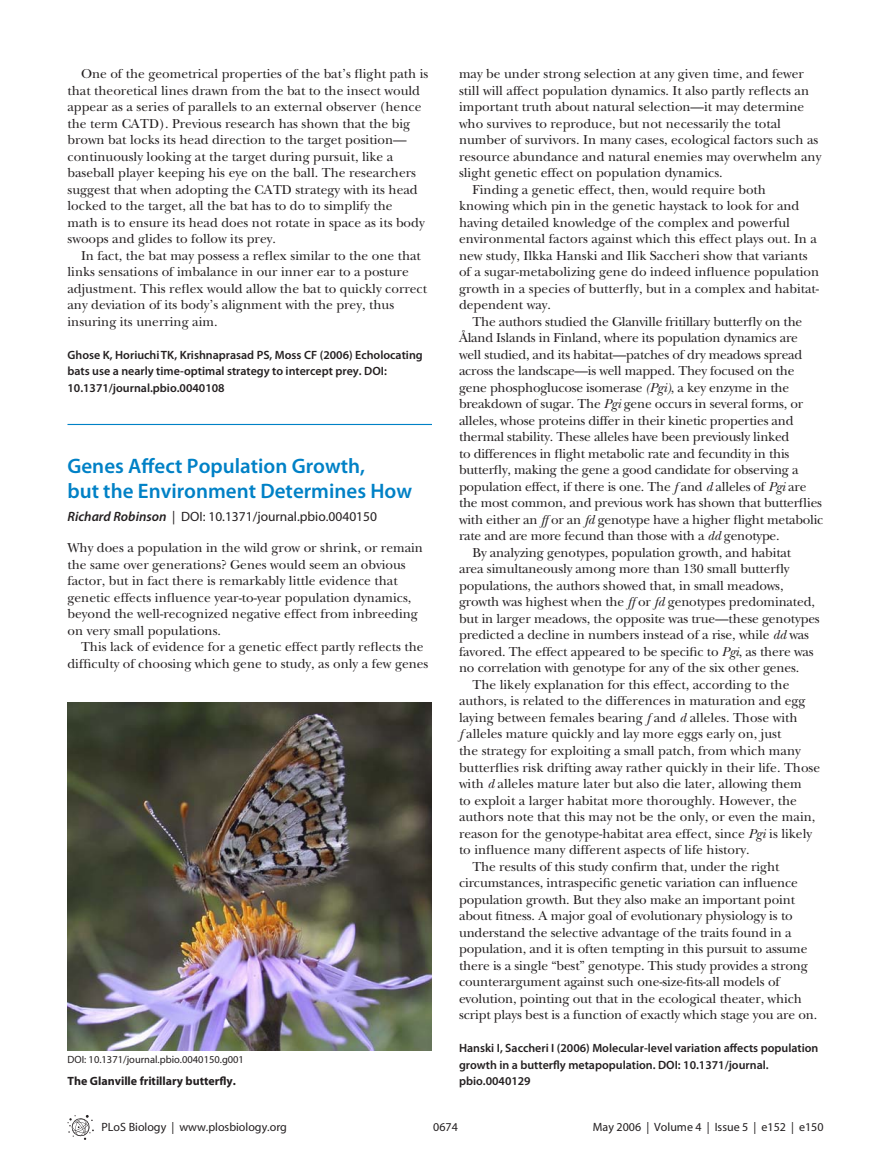
<style>
.page{position:relative;width:891px;height:1175px;background:#fff}
.page>*{position:absolute;margin:0;border:0;box-sizing:border-box;transform-origin:0 0}
.t1{font:600 21px/25.2px "P Lo S Sans";color:#0081c6}
.t2{font:500 13.5px/16.5px "PLB Iserif";color:#231f20}
.t3{font:13.5px "P Lo S Sans";color:#231f20}
.t4{font:600 12px/16.5px "P Lo S Sans";color:#231f20}
.t5{font:12px "P Lo S Sans";color:#231f20}
.t6{font:700 12px "P Lo S Sans";color:#231f20}
.t7{font:10.5px "P Lo S Sans";color:#231f20}
.s1{font-style:italic}
.s2{font-weight:600;font-style:italic}
</style>
<div class="page">
<svg style="left:68px;top:1115px;width:26px;height:24px"></svg>
<img style="left:68px;top:702px;width:364px;height:348px">
<hr style="left:68px;top:424px;width:364px;height:1px;background:#0081c6">
<p class="t2" style="left:68px;top:67px;width:362px;text-indent:14px">One of the geometrical properties of the bat’s flight path is that theoretical lines drawn from the bat to the insect would appear as a series of parallels to an external observer (hence the term CATD). Previous research has shown that the big brown bat locks its head direction to the target position— continuously looking at the target during pursuit, like a baseball player keeping his eye on the ball. The researchers suggest that when adopting the CATD strategy with its head locked to the target, all the bat has to do to simplify the<br>math is to ensure its head does not rotate in space as its body swoops and glides to follow its prey.</p>
<p class="t2" style="left:68px;top:248px;width:361px;text-indent:14px">In fact, the bat may possess a reflex similar to the one that links sensations of imbalance in our inner ear to a posture adjustment. This reflex would allow the bat to quickly correct any deviation of its body’s alignment with the prey, thus insuring its unerring aim.</p>
<p class="t4" style="left:68px;top:348px;width:357px">Ghose K, Horiuchi TK, Krishnaprasad PS, Moss CF (2006) Echolocating bats use a nearly time-optimal strategy to intercept prey. DOI:<br>10.1371/journal.pbio.0040108</p>
<p class="t2" style="left:459px;top:67px;width:347px">may be under strong selection at any given time, and fewer</p>
<p class="t2" style="left:459px;top:83px;width:352px">still will affect population dynamics. It also partly reflects an</p>
<p class="t2" style="left:459px;top:99px;width:347px">important truth about natural selection—it may determine</p>
<p class="t2" style="left:459px;top:116px;width:324px">who survives to reproduce, but not necessarily the total</p>
<p class="t2" style="left:459px;top:132px;width:361px">number of survivors. In many cases, ecological factors such as</p>
<p class="t2" style="left:459px;top:149px;width:364px">resource abundance and natural enemies may overwhelm any</p>
<p class="t2" style="left:459px;top:165px;width:265px">slight genetic effect on population dynamics.</p>
<p class="t2" style="left:472px;top:182px;width:295px">Finding a genetic effect, then, would require both</p>
<p class="t2" style="left:459px;top:198px;width:342px">knowing which pin in the genetic haystack to look for and</p>
<p class="t2" style="left:459px;top:215px;width:333px">having detailed knowledge of the complex and powerful</p>
<p class="t2" style="left:459px;top:231px;width:360px">environmental factors against which this effect plays out. In a</p>
<p class="t2" style="left:459px;top:248px;width:350px">new study, Ilkka Hanski and Ilik Saccheri show that variants</p>
<p class="t2" style="left:459px;top:264px;width:362px">of a sugar-metabolizing gene do indeed influence population</p>
<p class="t2" style="left:459px;top:281px;width:362px">growth in a species of butterfly, but in a complex and habitat-</p>
<p class="t2" style="left:459px;top:297px;width:94px">dependent way.</p>
<p class="t2" style="left:472px;top:314px;width:331px">The authors studied the Glanville fritillary butterfly on the</p>
<p class="t2" style="left:459px;top:330px;width:341px">Åland Islands in Finland, where its population dynamics are</p>
<p class="t2" style="left:459px;top:347px;width:345px">well studied, and its habitat—patches of dry meadows spread</p>
<p class="t2" style="left:459px;top:363px;width:337px">across the landscape—is well mapped. They focused on the</p>
<p class="t2" style="left:459px;top:380px;width:332px">gene phosphoglucose isomerase <span class="s1">(Pgi)</span>, a key enzyme in the</p>
<p class="t2" style="left:459px;top:396px;width:346px">breakdown of sugar. The <span class="s1">Pgi</span> gene occurs in several forms, or</p>
<p class="t2" style="left:459px;top:413px;width:336px">alleles, whose proteins differ in their kinetic properties and</p>
<p class="t2" style="left:459px;top:429px;width:332px">thermal stability. These alleles have been previously linked</p>
<p class="t2" style="left:459px;top:446px;width:332px">to differences in flight metabolic rate and fecundity in this</p>
<p class="t2" style="left:459px;top:462px;width:341px">butterfly, making the gene a good candidate for observing a</p>
<p class="t2" style="left:459px;top:479px;width:349px">population effect, if there is one. The <span class="s1">f</span> and <span class="s1">d</span> alleles of <span class="s1">Pgi</span> are</p>
<p class="t2" style="left:459px;top:495px;width:365px">the most common, and previous work has shown that butterflies</p>
<p class="t2" style="left:459px;top:512px;width:366px">with either an <span class="s1">ff</span> or an <span class="s1">fd</span> genotype have a higher flight metabolic</p>
<p class="t2" style="left:459px;top:528px;width:322px">rate and are more fecund than those with a <span class="s1">dd</span> genotype.</p>
<p class="t2" style="left:473px;top:545px;width:320px">By analyzing genotypes, population growth, and habitat</p>
<p class="t2" style="left:459px;top:561px;width:332px">area simultaneously among more than 130 small butterfly</p>
<p class="t2" style="left:459px;top:578px;width:326px">populations, the authors showed that, in small meadows,</p>
<p class="t2" style="left:459px;top:594px;width:357px">growth was highest when the <span class="s1">ff</span> or <span class="s1">fd</span> genotypes predominated,</p>
<p class="t2" style="left:459px;top:611px;width:362px">but in larger meadows, the opposite was true—these genotypes</p>
<p class="t2" style="left:459px;top:627px;width:352px">predicted a decline in numbers instead of a rise, while <span class="s1">dd</span> was</p>
<p class="t2" style="left:459px;top:644px;width:356px">favored. The effect appeared to be specific to <span class="s1">Pgi</span>, as there was</p>
<p class="t2" style="left:459px;top:660px;width:342px">no correlation with genotype for any of the six other genes.</p>
<p class="t2" style="left:473px;top:677px;width:318px">The likely explanation for this effect, according to the</p>
<p class="t2" style="left:459px;top:693px;width:348px">authors, is related to the differences in maturation and egg</p>
<p class="t2" style="left:459px;top:710px;width:340px">laying between females bearing <span class="s1">f</span> and <span class="s1">d</span> alleles. Those with</p>
<p class="t2" style="left:459px;top:726px;width:324px"><span class="s1">f</span> alleles mature quickly and lay more eggs early on, just</p>
<p class="t2" style="left:459px;top:743px;width:343px">the strategy for exploiting a small patch, from which many</p>
<p class="t2" style="left:459px;top:759px;width:363px">butterflies risk drifting away rather quickly in their life. Those</p>
<p class="t2" style="left:459px;top:776px;width:344px">with <span class="s1">d</span> alleles mature later but also die later, allowing them</p>
<p class="t2" style="left:459px;top:792px;width:340px">to exploit a larger habitat more thoroughly. However, the</p>
<p class="t2" style="left:459px;top:809px;width:358px">authors note that this may not be the only, or even the main,</p>
<p class="t2" style="left:459px;top:825px;width:355px">reason for the genotype-habitat area effect, since <span class="s1">Pgi</span> is likely</p>
<p class="t2" style="left:459px;top:842px;width:292px">to influence many different aspects of life history.</p>
<p class="t2" style="left:473px;top:858px;width:308px">The results of this study confirm that, under the right</p>
<p class="t2" style="left:459px;top:875px;width:340px">circumstances, intraspecific genetic variation can influence</p>
<p class="t2" style="left:459px;top:891px;width:338px">population growth. But they also make an important point</p>
<p class="t2" style="left:459px;top:908px;width:335px">about fitness. A major goal of evolutionary physiology is to</p>
<p class="t2" style="left:459px;top:924px;width:334px">understand the selective advantage of the traits found in a</p>
<p class="t2" style="left:459px;top:941px;width:350px">population, and it is often tempting in this pursuit to assume</p>
<p class="t2" style="left:459px;top:957px;width:350px">there is a single “best” genotype. This study provides a strong</p>
<p class="t2" style="left:459px;top:974px;width:322px">counterargument against such one-size-fits-all models of</p>
<p class="t2" style="left:459px;top:990px;width:344px">evolution, pointing out that in the ecological theater, which</p>
<p class="t2" style="left:459px;top:1007px;width:360px">script plays best is a function of exactly which stage you are on.</p>
<p class="t4" style="left:459px;top:1041px;width:361px">Hanski I, Saccheri I (2006) Molecular-level variation affects population growth in a butterfly metapopulation. DOI: 10.1371/journal. pbio.0040129</p>
<p class="t5" style="left:593px;top:1119px;width:232px">May 2006 | Volume 4 | Issue 5 | e152 | e150</p>
<h1 class="t1" style="left:68px;top:455px;width:346px">Genes Affect Population Growth,<br>but the Environment Determines How</h1>
<p class="t3" style="left:68px;top:508px;width:311px"><span class="s2">Richard Robinson</span> | DOI: 10.1371/journal.pbio.0040150</p>
<p class="t2" style="left:68px;top:540px;width:357px">Why does a population in the wild grow or shrink, or remain the same over generations? Genes would seem an obvious factor, but in fact there is remarkably little evidence that genetic effects influence year-to-year population dynamics, beyond the well-recognized negative effect from inbreeding on very small populations.</p>
<p class="t2" style="left:68px;top:639px;width:362px;text-indent:14px">This lack of evidence for a genetic effect partly reflects the difficulty of choosing which gene to study, as only a few genes</p>
<p class="t7" style="left:68px;top:1053px;width:178px">DOI: 10.1371/journal.pbio.0040150.g001</p>
<p class="t6" style="left:68px;top:1076px;width:170px">The Glanville fritillary butterfly.</p>
<p class="t5" style="left:102px;top:1119px;width:187px">PLoS Biology | www.plosbiology.org</p>
<p class="t5" style="left:433px;top:1119px;width:26px">0674</p>
</div>
